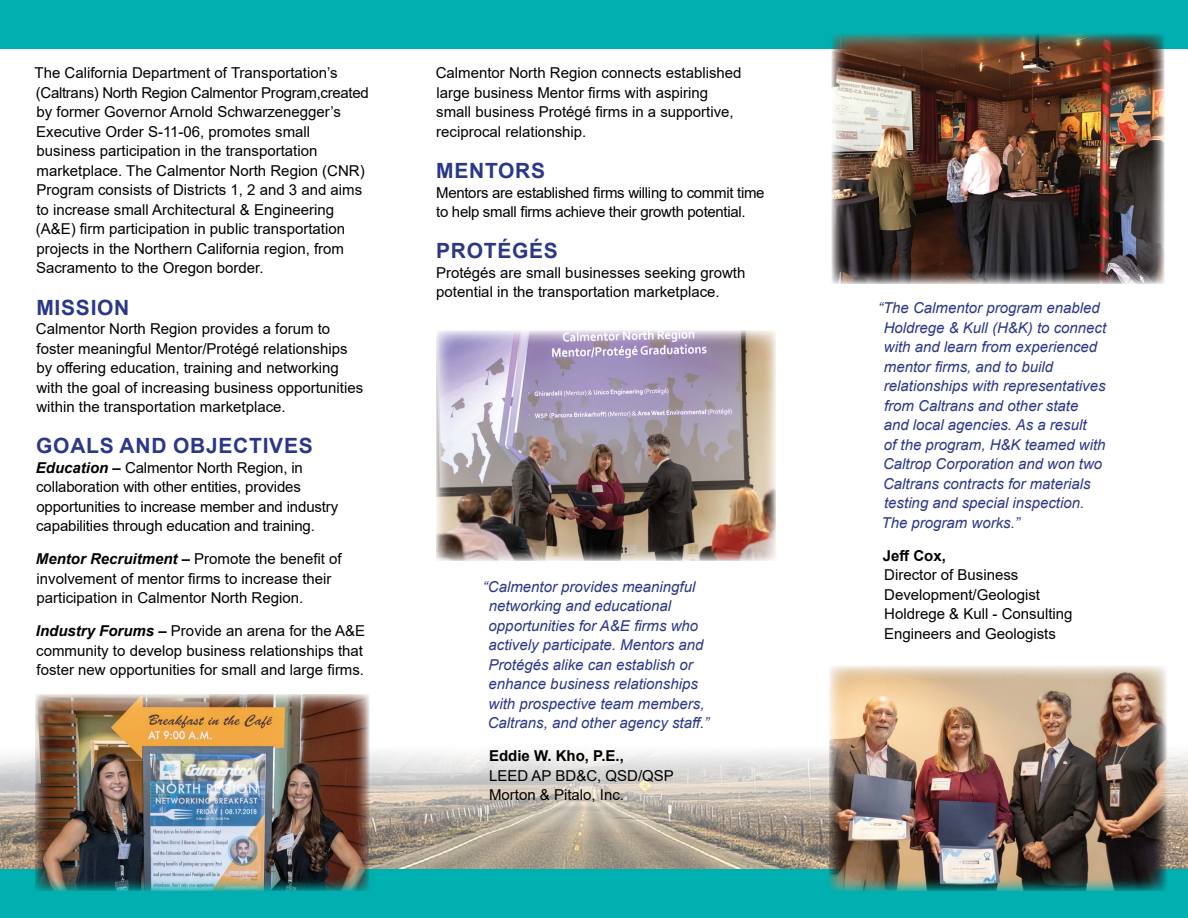
<style>
.page{position:relative;width:1188px;height:918px;background:#fff}
.page>*{position:absolute;margin:0;border:0;box-sizing:border-box;transform-origin:0 0}
.t1{font:700 21px "Arial";letter-spacing:.035em;color:#2b3789}
.t2{font:15px/19.5px "Arial";color:#000}
.t3{font:italic 15px/19.5px "Arial";color:#2b3789}
.t4{font:15px/19.5px "Arial";letter-spacing:-.02em;color:#000}
.s1{font-weight:700;font-style:italic}
.s2{font-weight:700}
</style>
<div class="page">
<div style="left:0;top:0;width:1188px;height:48px;background:#00b0b0"></div>
<img style="left:0;top:749px;width:1188px;height:121px">
<img style="left:436px;top:331px;width:340px;height:230px">
<img style="left:832px;top:34px;width:333px;height:250px">
<div style="left:0;top:870px;width:1188px;height:48px;background:#00b0b0"></div>
<img style="left:35px;top:694px;width:335px;height:197px">
<img style="left:829px;top:666px;width:338px;height:225px">
<p class="t2" style="left:35px;top:63px;width:336px">The California Department of Transportation’s (Caltrans) North Region Calmentor Program,created by former Governor Arnold Schwarzenegger’s Executive Order S-11-06, promotes small business participation in the transportation marketplace. The Calmentor North Region (CNR)<br>Program consists of Districts 1, 2 and 3 and aims to increase small Architectural &amp; Engineering (A&amp;E) firm participation in public transportation projects in the Northern California region, from Sacramento to the Oregon border.</p>
<h2 class="t1" style="left:36px;top:292px;width:95px">MISSION</h2>
<p class="t2" style="left:36px;top:319px;width:329px">Calmentor North Region provides a forum to foster meaningful Mentor/Protégé relationships by offering education, training and networking with the goal of increasing business opportunities within the transportation marketplace.</p>
<h2 class="t1" style="left:36px;top:431px;width:278px">GOALS AND OBJECTIVES</h2>
<p class="t2" style="left:36px;top:458px;width:304px"><span class="s1">Education –</span> Calmentor North Region, in collaboration with other entities, provides opportunities to increase member and industry capabilities through education and training.</p>
<p class="t2" style="left:36px;top:549px;width:307px"><span class="s1">Mentor Recruitment –</span> Promote the benefit of involvement of mentor firms to increase their participation in Calmentor North Region.</p>
<p class="t2" style="left:36px;top:621px;width:331px"><span class="s1">Industry Forums –</span> Provide an arena for the A&amp;E community to develop business relationships that foster new opportunities for small and large firms.</p>
<p class="t2" style="left:436px;top:63px;width:307px">Calmentor North Region connects established large business Mentor firms with aspiring small business Protégé firms in a supportive, reciprocal relationship.</p>
<h2 class="t1" style="left:436px;top:156px;width:111px">MENTORS</h2>
<p class="t4" style="left:436px;top:183px;width:330px">Mentors are established firms willing to commit time to help small firms achieve their growth potential.</p>
<h2 class="t1" style="left:436px;top:236px;width:123px">PROTÉGÉS</h2>
<p class="t2" style="left:436px;top:263px;width:311px">Protégés are small businesses seeking growth potential in the transportation marketplace.</p>
<p class="t3" style="left:488px;top:577px;width:223px;text-indent:-5px">“Calmentor provides meaningful networking and educational opportunities for A&amp;E firms who actively participate. Mentors and<br>Protégés alike can establish or enhance business relationships with prospective team members,<br>Caltrans, and other agency staff.”</p>
<p class="t2" style="left:489px;top:746px;width:186px"><span class="s2">Eddie W. Kho, P.E.,<br></span>LEED AP BD&amp;C, QSD/QSP<br>Morton &amp; Pitalo, Inc.</p>
<p class="t3" style="left:878px;top:299px;width:230px">“The Calmentor program enabled<br>Holdrege &amp; Kull (H&amp;K) to connect with and learn from experienced mentor firms, and to build relationships with representatives from Caltrans and other state<br>and local agencies. As a result<br>of the program, H&amp;K teamed with<br>Caltrop Corporation and won two<br>Caltrans contracts for materials testing and special inspection.<br>The program works.”</p>
<p class="t2" style="left:883px;top:546px;width:191px"><span class="s2">Jeff Cox,<br></span>Director of Business<br>Development/Geologist<br>Holdrege &amp; Kull - Consulting<br>Engineers and Geologists</p>
</div>
